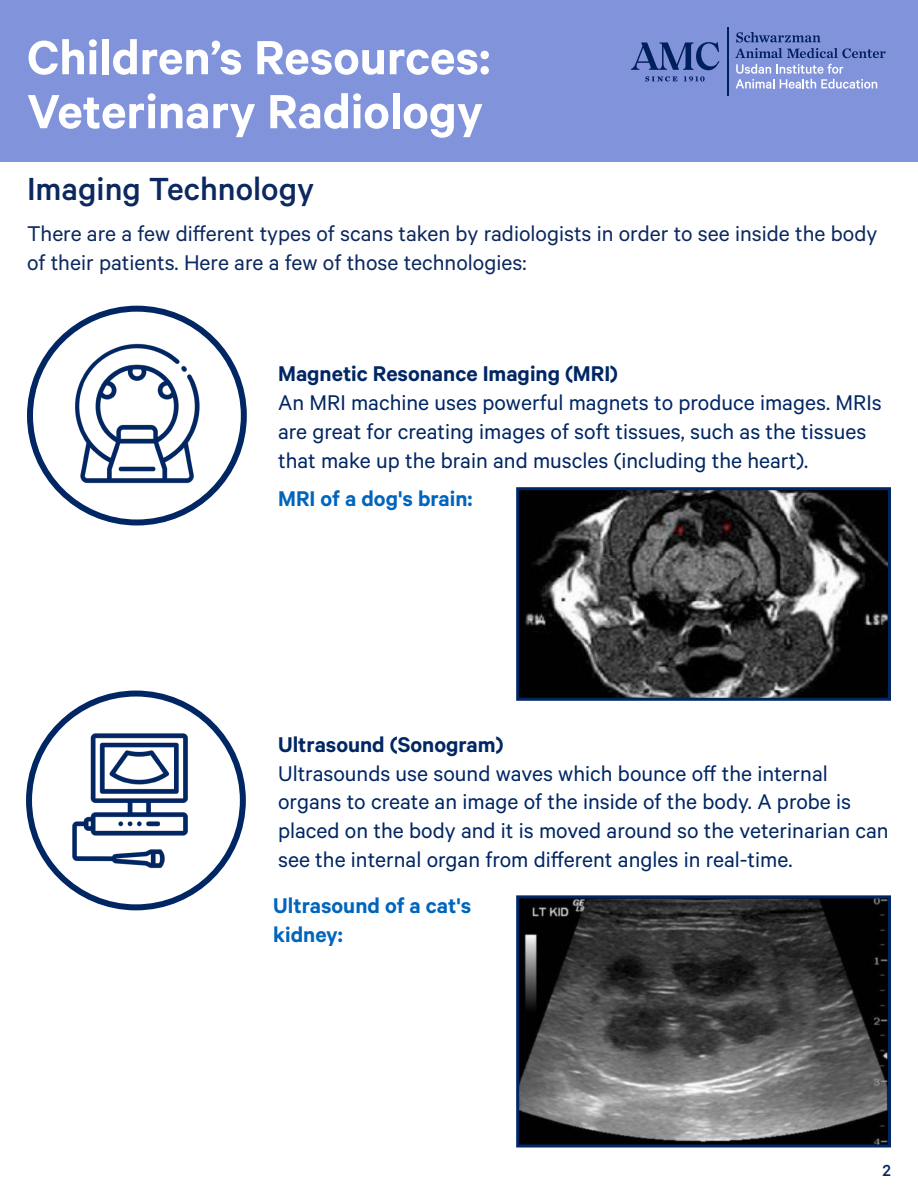
<style>
.page{position:relative;width:918px;height:1188px;background:#fff}
.page>*{position:absolute;margin:0;border:0;box-sizing:border-box;transform-origin:0 0}
.t1{font:600 54px "Calibre";color:#fff}
.CMYK_Navy_-_Content{font:500 36px "Calibre";color:#0c285f}
.t2{font:24px/28.8px "Calibre";color:#002664}
.CMYK_Navy_-_Bullet_T{font:24px/28.8px "Calibre";color:#0c285f}
.t3{font:600 24px "Calibre";color:#002664}
.t4{font:600 24px/28.8px "Calibre";color:#0065bd}
.t5{font:500 18px "Calibre";color:#002664}
</style>
<div class="page">
<div style="left:0;top:0;width:918px;height:162px;background:#8193db"></div>
<img style="left:30px;top:309px;width:214px;height:214px;border-radius:107px">
<div style="left:27px;top:306px;width:220px;height:220px;border:6px solid #002664;border-radius:50%"></div>
<img style="left:32px;top:694px;width:211px;height:213px">
<div style="left:26px;top:691px;width:220px;height:219px;border:6px solid #002664;border-radius:50%"></div>
<img style="left:520px;top:899px;width:367px;height:245px">
<div style="left:516px;top:895px;width:375px;height:253px;border:3px solid #002664"></div>
<img style="left:520px;top:491px;width:367px;height:206px">
<div style="left:516px;top:487px;width:375px;height:214px;border:3px solid #002664"></div>
<hr style="left:727px;top:27px;width:2px;height:69px;background:#00205b">
<svg style="left:736px;top:64px;width:141px;height:25px"></svg>
<svg style="left:645px;top:76px;width:32px;height:5px"></svg>
<svg style="left:684px;top:76px;width:21px;height:5px"></svg>
<svg style="left:631px;top:42px;width:88px;height:28px"></svg>
<svg style="left:735px;top:32px;width:150px;height:26px"></svg>
<p class="t1" style="left:27px;top:25px;width:465px">Children’s Resources:</p>
<p class="t1" style="left:27px;top:79px;width:458px">Veterinary Radiology</p>
<p class="CMYK_Navy_-_Content" style="left:27px;top:168px;width:289px">Imaging Technology</p>
<p class="CMYK_Navy_-_Bullet_T" style="left:27px;top:219px;width:852px">There are a few different types of scans taken by radiologists in order to see inside the body of their patients. Here are a few of those technologies:</p>
<p class="t3" style="left:278px;top:360px;width:342px">Magnetic Resonance Imaging (MRI)</p>
<p class="t2" style="left:278px;top:387px;width:605px">An MRI machine uses powerful magnets to produce images. MRIs are great for creating images of soft tissues, such as the tissues that make up the brain and muscles (including the heart).</p>
<p class="t4" style="left:278px;top:483px;width:196px">MRI of a dog's brain:</p>
<p class="t3" style="left:278px;top:730px;width:227px">Ultrasound (Sonogram)</p>
<p class="t2" style="left:278px;top:758px;width:612px">Ultrasounds use sound waves which bounce off the internal organs to create an image of the inside of the body. A probe is placed on the body and it is moved around so the veterinarian can see the internal organ from different angles in real-time.</p>
<p class="t4" style="left:273px;top:891px;width:200px">Ultrasound of a cat's kidney:</p>
<p class="t5" style="left:883px;top:1160px;width:10px">2</p>
</div>
